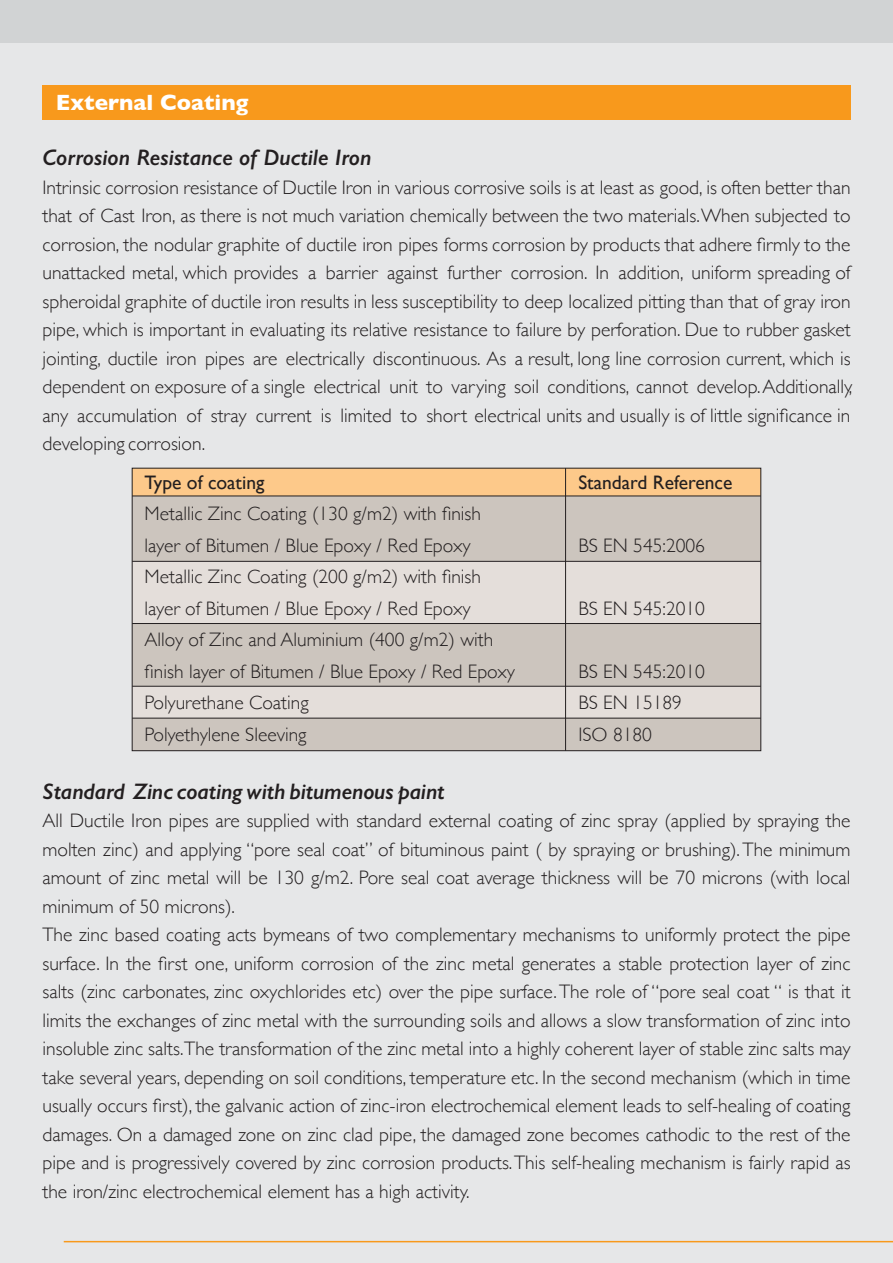
<style>
.page{position:relative;width:893px;height:1263px;background:#e6e7e8}
.page>*{position:absolute;margin:0;border:0;box-sizing:border-box;transform-origin:0 0}
.t1{font:italic 600 22.5px "Gill Sans";color:#231f20}
.t2{font:700 22.5px "Gill Sans";color:#fff}
.t3{font:300 19.5px/28.5px "Gill Sans";color:#231f20}
.t4{font:19.5px "Gill Sans";color:#231f20}
</style>
<div class="page">
<div style="left:0;top:0;width:893px;height:43px;background:#d1d3d4"></div>
<div style="left:42px;top:85px;width:808px;height:34px;background:#f8991c"></div>
<div style="left:132px;top:468px;width:629px;height:28px;background:#fdc98a"></div>
<div style="left:132px;top:496px;width:629px;height:65px;background:#ccc5be"></div>
<div style="left:132px;top:561px;width:629px;height:63px;background:#e4deda"></div>
<div style="left:132px;top:624px;width:629px;height:62px;background:#ccc5be"></div>
<div style="left:132px;top:686px;width:629px;height:32px;background:#e4deda"></div>
<div style="left:132px;top:718px;width:629px;height:33px;background:#ccc5be"></div>
<div style="left:132px;top:468px;width:629px;height:283px;border:1px solid #231f20"></div>
<hr style="left:565px;top:468px;width:1px;height:283px;background:#231f20">
<hr style="left:132px;top:496px;width:629px;height:1px;background:#231f20">
<hr style="left:132px;top:561px;width:629px;height:1px;background:#231f20">
<hr style="left:132px;top:623px;width:629px;height:1px;background:#231f20">
<hr style="left:132px;top:686px;width:629px;height:1px;background:#231f20">
<hr style="left:132px;top:718px;width:629px;height:1px;background:#231f20">
<hr style="left:64px;top:1241px;width:829px;height:1px;background:#f8991c">
<p class="t2" style="left:56px;top:89px;width:194px">External Coating</p>
<p class="t1" style="left:42px;top:144px;width:330px">Corrosion Resistance of Ductile Iron</p>
<p class="t3" style="left:42px;top:173px;width:811px;text-align:justify">Intrinsic corrosion resistance of Ductile Iron in various corrosive soils is at least as good, is often better than that of Cast Iron, as there is not much variation chemically between the two materials. When subjected to corrosion, the nodular graphite of ductile iron pipes forms corrosion by products that adhere firmly to the unattacked metal, which provides a barrier against further corrosion. In addition, uniform spreading of spheroidal graphite of ductile iron results in less susceptibility to deep localized pitting than that of gray iron pipe, which is important in evaluating its relative resistance to failure by perforation. Due to rubber gasket jointing, ductile iron pipes are electrically discontinuous. As a result, long line corrosion current, which is dependent on exposure of a single electrical unit to varying soil conditions, cannot develop. Additionally, any accumulation of stray current is limited to short electrical units and usually is of little significance in developing corrosion.</p>
<p class="t4" style="left:145px;top:471px;width:121px">Type of coating</p>
<p class="t4" style="left:578px;top:471px;width:156px">Standard Reference</p>
<p class="t3" style="left:145px;top:498px;width:338px;line-height:31.5px">Metallic Zinc Coating (130 g/m2) with finish layer of Bitumen / Blue Epoxy / Red Epoxy</p>
<p class="t3" style="left:578px;top:531px;width:128px">BS EN 545:2006</p>
<p class="t3" style="left:145px;top:561px;width:338px;line-height:31.5px">Metallic Zinc Coating (200 g/m2) with finish layer of Bitumen / Blue Epoxy / Red Epoxy</p>
<p class="t3" style="left:145px;top:624px;width:372px;line-height:31.5px">Alloy of Zinc and Aluminium (400 g/m2) with finish layer of Bitumen / Blue Epoxy / Red Epoxy</p>
<p class="t3" style="left:578px;top:594px;width:128px">BS EN 545:2010</p>
<p class="t3" style="left:578px;top:657px;width:128px">BS EN 545:2010</p>
<p class="t3" style="left:145px;top:689px;width:166px">Polyurethane Coating</p>
<p class="t3" style="left:578px;top:689px;width:105px">BS EN 15189</p>
<p class="t3" style="left:145px;top:720px;width:164px">Polyethylene Sleeving</p>
<p class="t3" style="left:578px;top:720px;width:75px">ISO 8180</p>
<p class="t1" style="left:42px;top:778px;width:403px">Standard Zinc coating with bitumenous paint</p>
<p class="t3" style="left:42px;top:807px;width:810px">All Ductile Iron pipes are supplied with standard external coating of zinc spray (applied by spraying the molten zinc) and applying “pore seal coat” of bituminous paint ( by spraying or brushing). The minimum amount of zinc metal will be 130 g/m2. Pore seal coat average thickness will be 70 microns (with local minimum of 50 microns).<br>The zinc based coating acts bymeans of two complementary mechanisms to uniformly protect the pipe surface. In the first one, uniform corrosion of the zinc metal generates a stable protection layer of zinc salts (zinc carbonates, zinc oxychlorides etc) over the pipe surface. The role of “pore seal coat “ is that it limits the exchanges of zinc metal with the surrounding soils and allows a slow transformation of zinc into insoluble zinc salts.The transformation of the zinc metal into a highly coherent layer of stable zinc salts may take several years, depending on soil conditions, temperature etc. In the second mechanism (which in time usually occurs first), the galvanic action of zinc-iron electrochemical element leads to self-healing of coating damages. On a damaged zone on zinc clad pipe, the damaged zone becomes cathodic to the rest of the pipe and is progressively covered by zinc corrosion products. This self-healing mechanism is fairly rapid as the iron/zinc electrochemical element has a high activity.</p>
</div>
